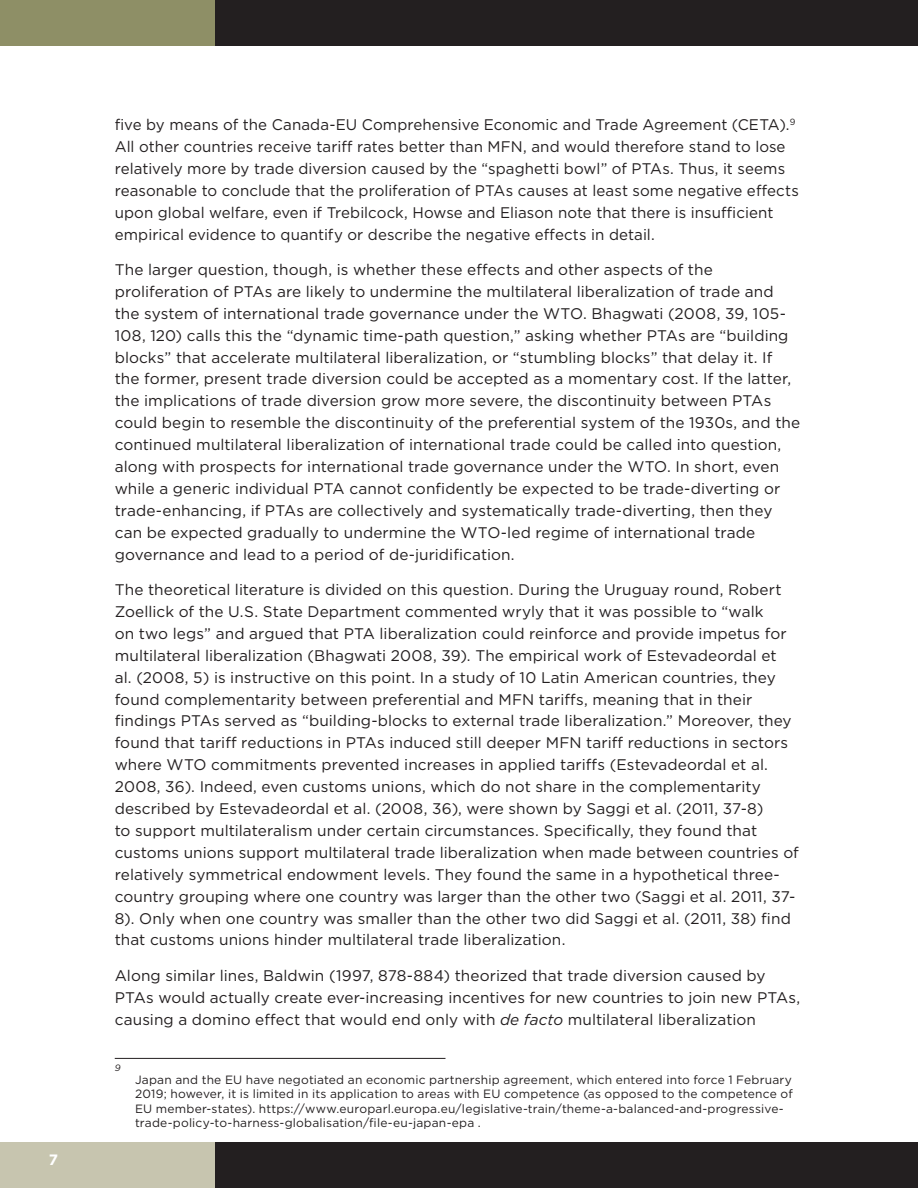
<style>
.page{position:relative;width:918px;height:1188px;background:#fff}
.page>*{position:absolute;margin:0;border:0;box-sizing:border-box;transform-origin:0 0}
.Body{font:15.3px/21.9px "Gotham";letter-spacing:.005em;color:#231f20}
.t1{font:700 15px "Gotham";color:#fff}
.Footnote{font:12px/14.4px "Gotham";letter-spacing:.015em;color:#231f20}
.Footnote-2{font:italic 9.15px "Gotham";color:#231f20}
.s1{font-style:italic}
</style>
<div class="page">
<div style="left:0;top:1143px;width:215px;height:45px;background:#c7c5af"></div>
<div style="left:0;top:0;width:215px;height:45px;background:#8e8f66"></div>
<div style="left:215px;top:1143px;width:703px;height:45px;background:#231f20"></div>
<div style="left:215px;top:0;width:703px;height:45px;background:#231f20"></div>
<hr style="left:115px;top:1058px;width:331px;height:1px;background:#231f20">
<p class="t1" style="left:49px;top:1150px;width:11px">7</p>
<p class="Body" style="left:115px;top:113px;width:686px">five by means of the Canada-EU Comprehensive Economic and Trade Agreement (CETA).<sup>9<br></sup>All other countries receive tariff rates better than MFN, and would therefore stand to lose relatively more by trade diversion caused by the “spaghetti bowl” of PTAs. Thus, it seems reasonable to conclude that the proliferation of PTAs causes at least some negative effects upon global welfare, even if Trebilcock, Howse and Eliason note that there is insufficient empirical evidence to quantify or describe the negative effects in detail.</p>
<p class="Body" style="left:115px;top:258px;width:687px">The larger question, though, is whether these effects and other aspects of the proliferation of PTAs are likely to undermine the multilateral liberalization of trade and the system of international trade governance under the WTO. Bhagwati (2008, 39, 105- 108, 120) calls this the “dynamic time-path question,” asking whether PTAs are “building blocks” that accelerate multilateral liberalization, or “stumbling blocks” that delay it. If the former, present trade diversion could be accepted as a momentary cost. If the latter, the implications of trade diversion grow more severe, the discontinuity between PTAs could begin to resemble the discontinuity of the preferential system of the 1930s, and the continued multilateral liberalization of international trade could be called into question, along with prospects for international trade governance under the WTO. In short, even while a generic individual PTA cannot confidently be expected to be trade-diverting or trade-enhancing, if PTAs are collectively and systematically trade-diverting, then they can be expected gradually to undermine the WTO-led regime of international trade governance and lead to a period of de-juridification.</p>
<p class="Body" style="left:115px;top:578px;width:686px">The theoretical literature is divided on this question. During the Uruguay round, Robert Zoellick of the U.S. State Department commented wryly that it was possible to “walk<br>on two legs” and argued that PTA liberalization could reinforce and provide impetus for multilateral liberalization (Bhagwati 2008, 39). The empirical work of Estevadeordal et<br>al. (2008, 5) is instructive on this point. In a study of 10 Latin American countries, they found complementarity between preferential and MFN tariffs, meaning that in their findings PTAs served as “building-blocks to external trade liberalization.” Moreover, they found that tariff reductions in PTAs induced still deeper MFN tariff reductions in sectors where WTO commitments prevented increases in applied tariffs (Estevadeordal et al.<br>2008, 36). Indeed, even customs unions, which do not share in the complementarity described by Estevadeordal et al. (2008, 36), were shown by Saggi et al. (2011, 37-8)<br>to support multilateralism under certain circumstances. Specifically, they found that customs unions support multilateral trade liberalization when made between countries of relatively symmetrical endowment levels. They found the same in a hypothetical three&shy;country grouping where one country was larger than the other two (Saggi et al. 2011, 37- 8). Only when one country was smaller than the other two did Saggi et al. (2011, 38) find that customs unions hinder multilateral trade liberalization.</p>
<p class="Body" style="left:115px;top:964px;width:687px">Along similar lines, Baldwin (1997, 878-884) theorized that trade diversion caused by<br>PTAs would actually create ever-increasing incentives for new countries to join new PTAs, causing a domino effect that would end only with <span class="s1">de facto</span> multilateral liberalization</p>
<p class="Footnote-2" style="left:115px;top:1062px;width:7px">9</p>
<p class="Footnote" style="left:135px;top:1072px;width:659px">Japan and the EU have negotiated an economic partnership agreement, which entered into force 1 February 2019; however, it is limited in its application to areas with EU competence (as opposed to the competence of EU member-states). https://www.europarl.europa.eu/legislative-train/theme-a-balanced-and-progressive&shy;trade-policy-to-harness-globalisation/file-eu-japan-epa .</p>
</div>
